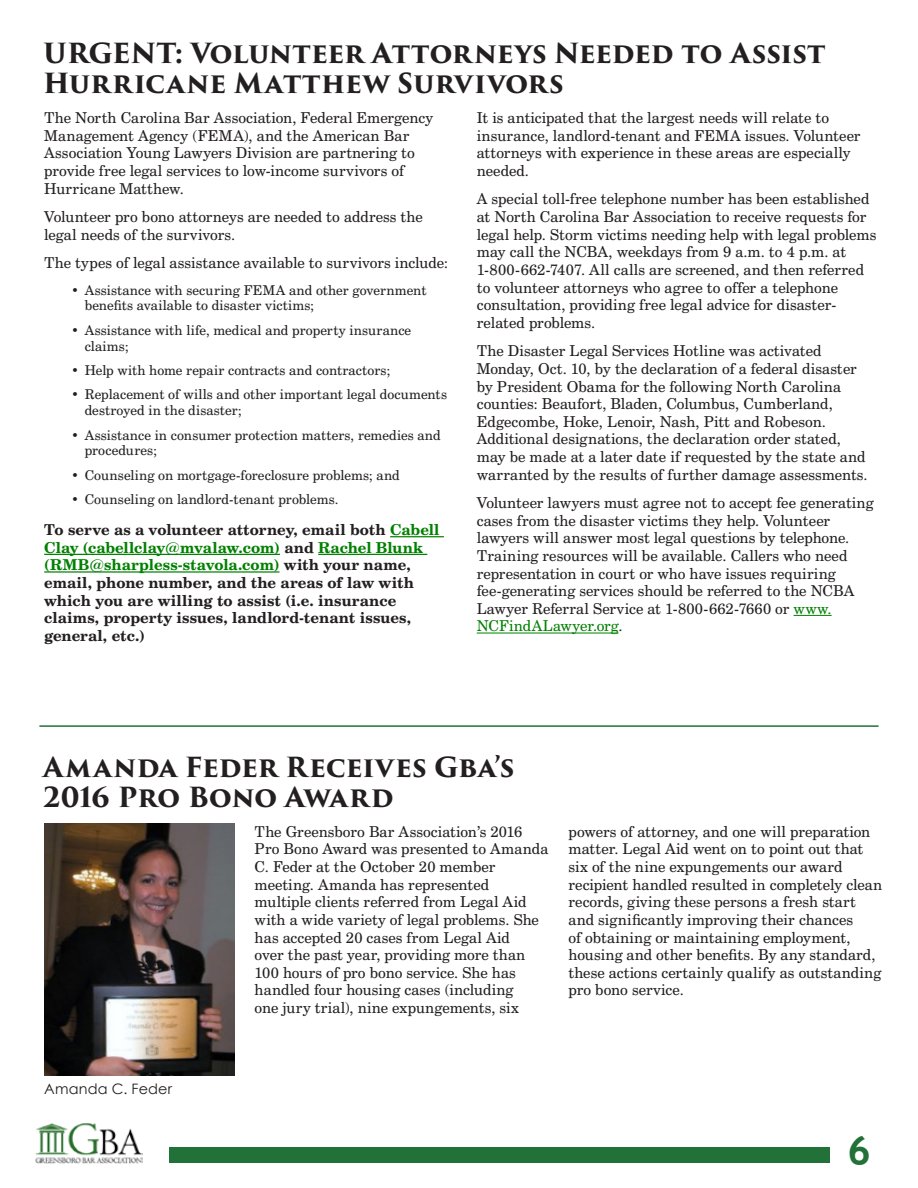
<style>
.page{position:relative;width:918px;height:1188px;background:#fff}
.page>*{position:absolute;margin:0;border:0;box-sizing:border-box;transform-origin:0 0}
.t1{font:700 40.5px "Trebuchet MS";color:#227138}
.t2{font:700 27px/30px "Trajan Pro 3";color:#231f20}
.t3{font:15px/17.7px "Century Schoolbook BT";letter-spacing:.005em;color:#231f20}
.t4{font:700 15px/17.7px "Century Schoolbook BT";color:#231f20}
.t5{font:14.4px "Century Gothic";letter-spacing:.015em;color:#231f20}
.t6{font:13.5px/15.8px "Century Schoolbook BT";letter-spacing:.01em;color:#231f20}
.s1{color:#008000}
</style>
<div class="page">
<img style="left:35px;top:1123px;width:108px;height:41px">
<div style="left:169px;top:1147px;width:661px;height:15px;background:#227138"></div>
<hr style="left:390px;top:536px;width:54px;height:1px;background:#008000">
<hr style="left:44px;top:554px;width:236px;height:1px;background:#008000">
<hr style="left:318px;top:554px;width:109px;height:1px;background:#008000">
<hr style="left:44px;top:571px;width:235px;height:2px;background:#008000">
<hr style="left:794px;top:615px;width:38px;height:1px;background:#008000">
<hr style="left:477px;top:633px;width:141px;height:1px;background:#008000">
<hr style="left:39px;top:725px;width:840px;height:2px;background:#227138">
<img style="left:44px;top:823px;width:190px;height:253px">
<h2 class="t2" style="left:43px;top:39px;width:784px">URGENT: Volunteer Attorneys Needed to Assist<br>Hurricane Matthew Survivors</h2>
<p class="t3" style="left:44px;top:109px;width:391px">The North Carolina Bar Association, Federal Emergency Management Agency (FEMA), and the American Bar Association Young Lawyers Division are partnering to provide free legal services to low-income survivors of Hurricane Matthew.</p>
<p class="t3" style="left:44px;top:208px;width:380px">Volunteer pro bono attorneys are needed to address the legal needs of the survivors.</p>
<p class="t3" style="left:44px;top:254px;width:405px">The types of legal assistance available to survivors include:</p>
<p class="t6" style="left:85px;top:282px;width:343px;text-indent:-14px">• Assistance with securing FEMA and other government benefits available to disaster victims;</p>
<p class="t6" style="left:85px;top:322px;width:328px;text-indent:-14px">• Assistance with life, medical and property insurance claims;</p>
<p class="t6" style="left:71px;top:362px;width:321px">• Help with home repair contracts and contractors;</p>
<p class="t6" style="left:85px;top:387px;width:364px;text-indent:-14px">• Replacement of wills and other important legal documents destroyed in the disaster;</p>
<p class="t6" style="left:85px;top:427px;width:357px;text-indent:-14px">• Assistance in consumer protection matters, remedies and procedures;</p>
<p class="t6" style="left:71px;top:467px;width:330px">• Counseling on mortgage-foreclosure problems; and</p>
<p class="t6" style="left:71px;top:491px;width:269px">• Counseling on landlord-tenant problems.</p>
<p class="t4" style="left:44px;top:521px;width:397px">To serve as a volunteer attorney, email both <span class="s1">Cabell Clay (cabellclay@mvalaw.com)</span> and <span class="s1">Rachel Blunk (RMB@sharpless-stavola.com)</span> with your name, email, phone number, and the areas of law with which you are willing to assist (i.e. insurance claims, property issues, landlord-tenant issues, general, etc.)</p>
<p class="t3" style="left:477px;top:109px;width:385px">It is anticipated that the largest needs will relate to insurance, landlord-tenant and FEMA issues. Volunteer attorneys with experience in these areas are especially needed.</p>
<p class="t3" style="left:477px;top:190px;width:401px">A special toll-free telephone number has been established at North Carolina Bar Association to receive requests for legal help. Storm victims needing help with legal problems may call the NCBA, weekdays from 9 a.m. to 4 p.m. at 1-800-662-7407. All calls are screened, and then referred to volunteer attorneys who agree to offer a telephone consultation, providing free legal advice for disaster&shy;related problems.</p>
<p class="t3" style="left:477px;top:342px;width:392px">The Disaster Legal Services Hotline was activated Monday, Oct. 10, by the declaration of a federal disaster by President Obama for the following North Carolina counties: Beaufort, Bladen, Columbus, Cumberland, Edgecombe, Hoke, Lenoir, Nash, Pitt and Robeson.<br>Additional designations, the declaration order stated, may be made at a later date if requested by the state and warranted by the results of further damage assessments.</p>
<p class="t3" style="left:477px;top:494px;width:398px">Volunteer lawyers must agree not to accept fee generating cases from the disaster victims they help. Volunteer lawyers will answer most legal questions by telephone.<br>Training resources will be available. Callers who need representation in court or who have issues requiring fee-generating services should be referred to the NCBA Lawyer Referral Service at 1-800-662-7660 or <span class="s1">www.<br>NCFindALawyer.org</span>.</p>
<h2 class="t2" style="left:43px;top:753px;width:473px">Amanda Feder Receives Gba’s<br>2016 Pro Bono Award</h2>
<p class="t3" style="left:255px;top:822px;width:295px">The Greensboro Bar Association’s 2016<br>Pro Bono Award was presented to Amanda C. Feder at the October 20 member meeting. Amanda has represented multiple clients referred from Legal Aid with a wide variety of legal problems. She has accepted 20 cases from Legal Aid<br>over the past year, providing more than 100 hours of pro bono service. She has handled four housing cases (including<br>one jury trial), nine expungements, six</p>
<p class="t3" style="left:568px;top:822px;width:315px">powers of attorney, and one will preparation matter. Legal Aid went on to point out that six of the nine expungements our award recipient handled resulted in completely clean records, giving these persons a fresh start and significantly improving their chances<br>of obtaining or maintaining employment, housing and other benefits. By any standard, these actions certainly qualify as outstanding pro bono service.</p>
<p class="t5" style="left:44px;top:1080px;width:130px">Amanda C. Feder</p>
<h1 class="t1" style="left:847px;top:1125px;width:25px">6</h1>
</div>
